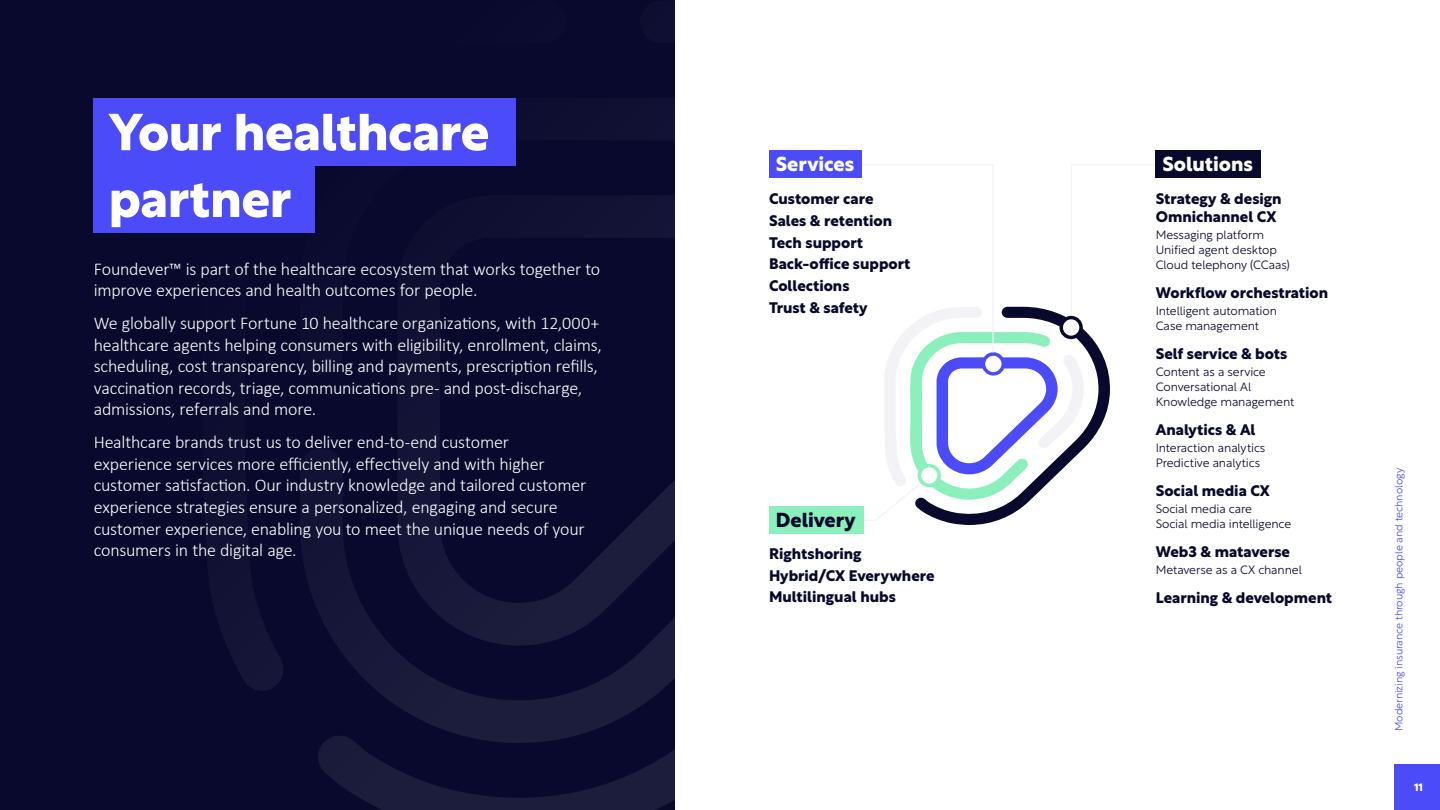
<style>
.page{position:relative;width:1440px;height:810px;background:#fff}
.page>*{position:absolute;margin:0;border:0;box-sizing:border-box;transform-origin:0 0}
.t1{font:51px "Foundever Sans Bold";letter-spacing:-.01em;color:#fff}
.t2{font:19.88px "Foundever Sans Bold";color:#fff}
.t3{font:19.88px "Foundever Sans Bold";color:#09092d}
.t4{font:300 18px/21.6px "Calibri";letter-spacing:-.01em;color:#fff}
.t5{font:15px/17.5px "Foundever Sans Bold";color:#09092d}
.t6{font:12px "Foundever Sans Light";letter-spacing:-.01em;color:#09092d}
.t7{font:10.5px "Foundever Sans Light";letter-spacing:-.01em;color:#4b4bf9}
.t8{font:10.5px "Foundever Sans Bold";color:#fff}
</style>
<div class="page">
<div style="left:0;top:0;width:675px;height:810px;background:#09092d"></div>
<svg style="left:203px;top:196px;width:661px;height:614px"></svg>
<div style="left:1395px;top:765px;width:45px;height:45px;background:#4b4bf9"></div>
<div style="left:94px;top:98px;width:422px;height:68px;background:#4b4bf9"></div>
<div style="left:94px;top:165px;width:221px;height:67px;background:#4b4bf9"></div>
<svg style="left:854px;top:163px;width:302px;height:362px"></svg>
<div style="left:769px;top:150px;width:93px;height:28px;background:#4b4bf9"></div>
<div style="left:1156px;top:150px;width:105px;height:28px;background:#09092d"></div>
<div style="left:769px;top:506px;width:94px;height:28px;background:#8bf0bb"></div>
<p class="t1" style="left:109px;top:88px;width:382px">Your healthcare</p>
<p class="t1" style="left:109px;top:155px;width:184px">partner</p>
<p class="t4" style="left:94px;top:258px;width:508px">Foundever™ is part of the healthcare ecosystem that works together to improve experiences and health outcomes for people.</p>
<p class="t4" style="left:94px;top:312px;width:510px">We globally support Fortune 10 healthcare organizations, with 12,000+ healthcare agents helping consumers with eligibility, enrollment, claims, scheduling, cost transparency, billing and payments, prescription refills, vaccination records, triage, communications pre- and post-discharge, admissions, referrals and more.</p>
<p class="t4" style="left:94px;top:431px;width:494px">Healthcare brands trust us to deliver end-to-end customer experience services more efficiently, effectively and with higher customer satisfaction. Our industry knowledge and tailored customer experience strategies ensure a personalized, engaging and secure customer experience, enabling you to meet the unique needs of your consumers in the digital age.</p>
<p class="t2" style="left:776px;top:147px;width:80px">Services</p>
<p class="t2" style="left:1162px;top:147px;width:92px">Solutions</p>
<p class="t5" style="left:769px;top:189px;width:106px">Customer care</p>
<p class="t5" style="left:769px;top:211px;width:125px">Sales &amp; retention</p>
<p class="t5" style="left:769px;top:232px;width:95px">Tech support</p>
<p class="t5" style="left:769px;top:254px;width:143px">Back-office support</p>
<p class="t5" style="left:769px;top:276px;width:82px">Collections</p>
<p class="t5" style="left:769px;top:298px;width:100px">Trust &amp; safety</p>
<p class="t3" style="left:776px;top:503px;width:81px">Delivery</p>
<p class="t5" style="left:769px;top:543px;width:94px">Rightshoring</p>
<p class="t5" style="left:769px;top:565px;width:167px">Hybrid/CX Everywhere</p>
<p class="t5" style="left:769px;top:587px;width:128px">Multilingual hubs</p>
<p class="t5" style="left:1156px;top:189px;width:127px">Strategy &amp; design<br>Omnichannel CX</p>
<p class="t6" style="left:1156px;top:224px;width:110px">Messaging platform</p>
<p class="t6" style="left:1156px;top:239px;width:123px">Unified agent desktop</p>
<p class="t6" style="left:1156px;top:254px;width:136px">Cloud telephony (CCaas)</p>
<p class="t5" style="left:1156px;top:282px;width:174px">Workflow orchestration</p>
<p class="t6" style="left:1156px;top:300px;width:123px">Intelligent automation</p>
<p class="t6" style="left:1156px;top:315px;width:105px">Case management</p>
<p class="t5" style="left:1156px;top:343px;width:133px">Self service &amp; bots</p>
<p class="t6" style="left:1156px;top:361px;width:112px">Content as a service</p>
<p class="t6" style="left:1156px;top:376px;width:97px">Conversational Al</p>
<p class="t6" style="left:1156px;top:391px;width:140px">Knowledge management</p>
<p class="t5" style="left:1156px;top:419px;width:101px">Analytics &amp; Al</p>
<p class="t6" style="left:1156px;top:437px;width:111px">Interaction analytics</p>
<p class="t6" style="left:1156px;top:452px;width:106px">Predictive analytics</p>
<p class="t5" style="left:1156px;top:480px;width:116px">Social media CX</p>
<p class="t6" style="left:1156px;top:498px;width:98px">Social media care</p>
<p class="t6" style="left:1156px;top:513px;width:137px">Social media intelligence</p>
<p class="t5" style="left:1156px;top:541px;width:136px">Web3 &amp; mataverse</p>
<p class="t6" style="left:1156px;top:559px;width:148px">Metaverse as a CX channel</p>
<p class="t5" style="left:1156px;top:587px;width:178px">Learning &amp; development</p>
<p class="t7" style="left:1390px;top:731px;width:265px;rotate:-90deg">Modernizing insurance through people and technology</p>
<p class="t8" style="left:1414px;top:778px;width:11px">11</p>
</div>
